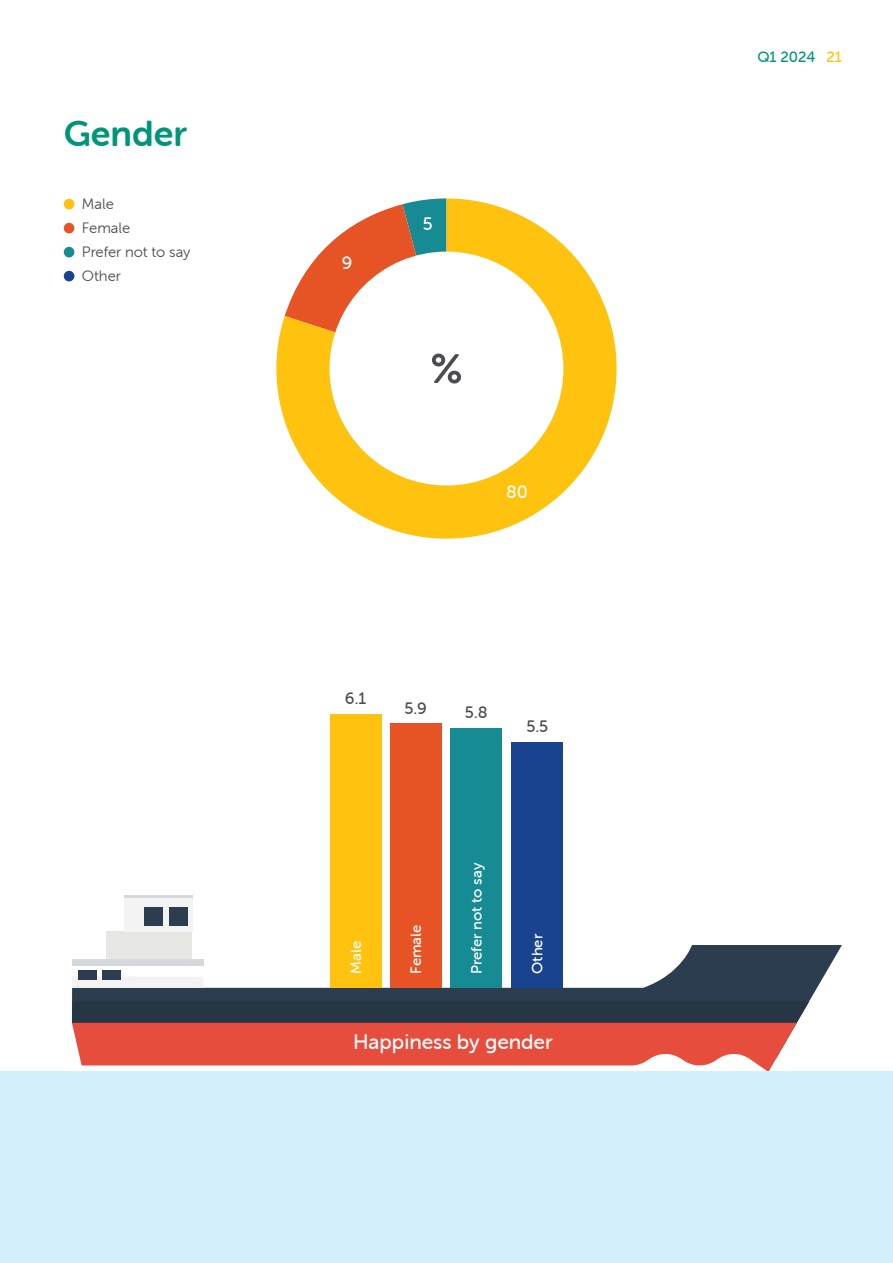
<style>
.page{position:relative;width:893px;height:1263px;background:#fff}
.page>*{position:absolute;margin:0;border:0;box-sizing:border-box;transform-origin:0 0}
.t1{font:36px "Museo Sans Rounded 700";color:#00957b}
.t2{font:21px "Museo Sans Rounded 500";color:#fff}
.t3{font:18px "Museo Sans Rounded 500";color:#fff}
.t4{font:16.5px "Museo Sans Rounded 500";color:#4d4d4f}
.t5{font:15px/24px "Museo Sans Rounded 300";color:#4d4d4f}
.t6{font:15px "Museo Sans Rounded 500";color:#fff}
.t7{font:15px "Museo Sans Rounded 500";color:#00957b}
.s1{color:#ffc20e}
</style>
<div class="page">
<svg style="left:72px;top:945px;width:770px;height:57px;fill:#2c3d4f"></svg>
<svg style="left:72px;top:965px;width:131px;height:11px"></svg>
<div style="left:72px;top:976px;width:131px;height:12px;background:#f3f3f3"></div>
<div style="left:72px;top:959px;width:131px;height:6px;background:#d6d9db"></div>
<hr style="left:124px;top:895px;width:68px;height:3px;background:#d6d9db">
<div style="left:106px;top:931px;width:86px;height:28px;background:#e6e6e5"></div>
<div style="left:124px;top:898px;width:68px;height:34px;background:#f3f3f3"></div>
<div style="left:170px;top:908px;width:18px;height:18px;background:#2c3d4f"></div>
<div style="left:144px;top:908px;width:19px;height:18px;background:#2c3d4f"></div>
<div style="left:78px;top:970px;width:18px;height:9px;background:#2c3d4f"></div>
<div style="left:102px;top:970px;width:19px;height:9px;background:#2c3d4f"></div>
<svg style="left:71px;top:1001px;width:738px;height:70px"></svg>
<div style="left:451px;top:728px;width:51px;height:260px;background:#168b94"></div>
<div style="left:330px;top:714px;width:51px;height:274px;background:#ffc20e"></div>
<div style="left:390px;top:724px;width:51px;height:264px;background:#e65425"></div>
<div style="left:512px;top:742px;width:51px;height:246px;background:#19438e"></div>
<div style="left:0;top:1071px;width:893px;height:192px;background:#d4effc"></div>
<svg style="left:276px;top:199px;width:341px;height:340px;fill:#ffc20e"></svg>
<div style="left:64px;top:199px;width:10px;height:10px;background:#ffc20e;border-radius:50%"></div>
<div style="left:64px;top:223px;width:10px;height:10px;background:#e65425;border-radius:50%"></div>
<div style="left:64px;top:247px;width:10px;height:10px;background:#168b94;border-radius:50%"></div>
<div style="left:64px;top:271px;width:10px;height:10px;background:#19438e;border-radius:50%"></div>
<div style="left:330px;top:252px;width:233px;height:233px;background:#fff;border-radius:50%"></div>
<svg style="left:285px;top:198px;width:176px;height:185px"></svg>
<h1 class="t1" style="left:64px;top:114px;width:125px">Gender</h1>
<p class="t5" style="left:82px;top:192px;width:110px">Male<br>Female<br>Prefer not to say<br>Other</p>
<p class="t3" style="left:342px;top:253px;width:12px">9</p>
<p class="t3" style="left:423px;top:214px;width:11px">5</p>
<p class="t3" style="left:506px;top:482px;width:23px">80</p>
<p class="t4" style="left:345px;top:689px;width:23px">6.1</p>
<p class="t4" style="left:404px;top:699px;width:24px">5.9</p>
<p class="t4" style="left:465px;top:703px;width:24px">5.8</p>
<p class="t4" style="left:526px;top:717px;width:24px">5.5</p>
<p class="t6" style="left:348px;top:974px;width:34px;rotate:-90deg">Male</p>
<p class="t6" style="left:408px;top:974px;width:50px;rotate:-90deg">Female</p>
<p class="t6" style="left:469px;top:974px;width:112px;rotate:-90deg">Prefer not to say</p>
<p class="t6" style="left:529px;top:974px;width:41px;rotate:-90deg">Other</p>
<h2 class="t2" style="left:353px;top:1030px;width:201px">Happiness by gender</h2>
<p class="t7" style="left:757px;top:49px;width:86px">Q1 2024 <span class="s1">21</span></p>
</div>
